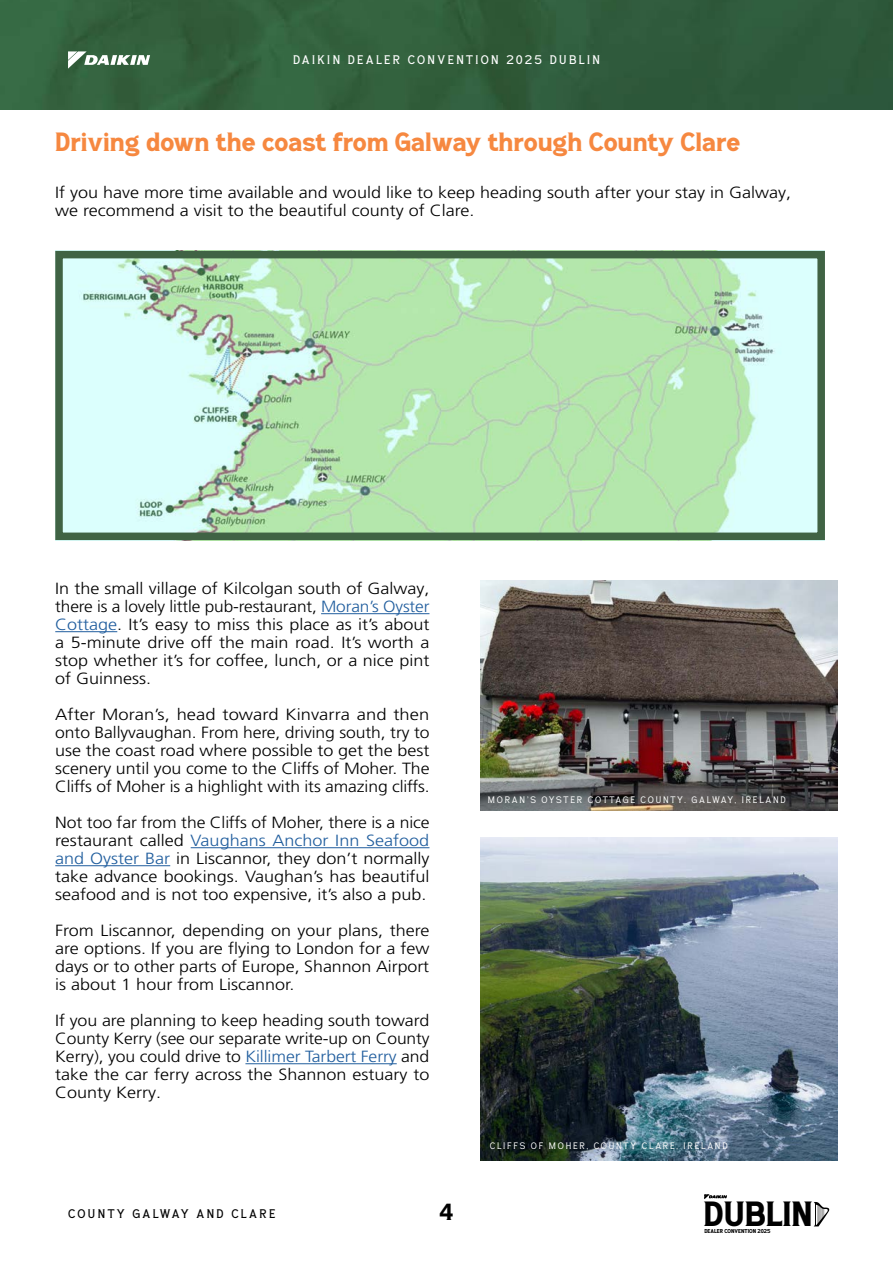
<style>
.page{position:relative;width:893px;height:1263px;background:#fff}
.page>*{position:absolute;margin:0;border:0;box-sizing:border-box;transform-origin:0 0}
.t1{font:800 33.75px "Lakaran";color:#000}
.t2{font:800 25.5px "Lakaran";color:#f68840}
.t3{font:800 22.5px "Lakaran";color:#000}
.t4{font:300 16.2px/18px "Frutiger LT Pro";color:#000101;text-align:justify;scale:1.11 1}
.t5{font:300 16.2px/18px "Frutiger LT Pro";color:#000101;text-align:justify;scale:1.13 1}
.t6{font:300 16.2px/18px "Frutiger LT Pro";color:#000101;text-align:justify;scale:1.08 1}
.t7{font:300 16.2px/18px "Frutiger LT Pro";color:#000101;text-align:justify;scale:1.1 1}
.t8{font:500 12px "Lakaran";letter-spacing:.2em;color:#fff}
.t9{font:500 12px "Lakaran";letter-spacing:.2em;color:#000101}
.t10{font:9px "Lakaran";letter-spacing:.2em;color:#fff}
.t11{font:800 5.4px "Lakaran";color:#000}
.s1{color:#215e9e}
</style>
<div class="page">
<svg style="left:814px;top:1202px;width:15px;height:24px"></svg>
<svg style="left:704px;top:1194px;width:23px;height:5px"></svg>
<img style="left:0;top:0;width:893px;height:109px">
<svg style="left:68px;top:51px;width:82px;height:18px"></svg>
<hr style="left:321px;top:613px;width:108px;height:1px;background:#215e9e">
<hr style="left:55px;top:631px;width:62px;height:1px;background:#215e9e">
<hr style="left:191px;top:847px;width:238px;height:1px;background:#215e9e">
<hr style="left:55px;top:865px;width:115px;height:1px;background:#215e9e">
<hr style="left:245px;top:1063px;width:152px;height:1px;background:#215e9e">
<img style="left:480px;top:580px;width:358px;height:230px">
<img style="left:480px;top:838px;width:358px;height:323px">
<img style="left:64px;top:260px;width:752px;height:271px">
<div style="left:55px;top:251px;width:770px;height:289px;border:8px solid #406344"></div>
<p class="t8" style="left:293px;top:52px;width:308px">DAIKIN DEALER CONVENTION 2025 DUBLIN</p>
<h2 class="t2" style="left:55px;top:125px;width:686px">Driving down the coast from Galway through County Clare</h2>
<p class="t4" style="left:55px;top:184px;width:664px">If you have more time available and would like to keep heading south after your stay in Galway, we recommend a visit to the beautiful county of Clare.</p>
<p class="t4" style="left:55px;top:580px;width:339px">In the small village of Kilcolgan south of Galway, there is a lovely little pub-restaurant, <span class="s1">Moran’s Oyster Cottage</span>. It’s easy to miss this place as it’s about a 5-minute drive off the main road. It’s worth a stop whether it’s for coffee, lunch, or a nice pint of Guinness.</p>
<p class="t5" style="left:55px;top:706px;width:333px">After Moran’s, head toward Kinvarra and then onto Ballyvaughan. From here, driving south, try to use the coast road where possible to get the best scenery until you come to the Cliffs of Moher. The Cliffs of Moher is a highlight with its amazing cliffs.</p>
<p class="t6" style="left:55px;top:814px;width:348px">Not too far from the Cliffs of Moher, there is a nice restaurant called <span class="s1">Vaughans Anchor Inn Seafood and Oyster Bar</span> in Liscannor, they don’t normally take advance bookings. Vaughan’s has beautiful seafood and is not too expensive, it’s also a pub.</p>
<p class="t4" style="left:55px;top:921px;width:339px">From Liscannor, depending on your plans, there are options. If you are flying to London for a few days or to other parts of Europe, Shannon Airport is about 1 hour from Liscannor.</p>
<p class="t7" style="left:55px;top:1012px;width:342px">If you are planning to keep heading south toward County Kerry (see our separate write-up on County Kerry), you could drive to <span class="s1">Killimer Tarbert Ferry</span> and take the car ferry across the Shannon estuary to County Kerry.</p>
<p class="t9" style="left:68px;top:1206px;width:209px">COUNTY GALWAY AND CLARE</p>
<h3 class="t3" style="left:439px;top:1197px;width:15px">4</h3>
<p class="t10" style="left:488px;top:794px;width:299px">MORAN’S OYSTER COTTAGE COUNTY. GALWAY, IRELAND</p>
<p class="t10" style="left:490px;top:1140px;width:239px">CLIFFS OF MOHER, COUNTY CLARE, IRELAND</p>
<h1 class="t1" style="left:704px;top:1193px;width:111px">DUBLIN</h1>
<p class="t11" style="left:704px;top:1227px;width:68px">DEALER CONVENTION 2025</p>
</div>
